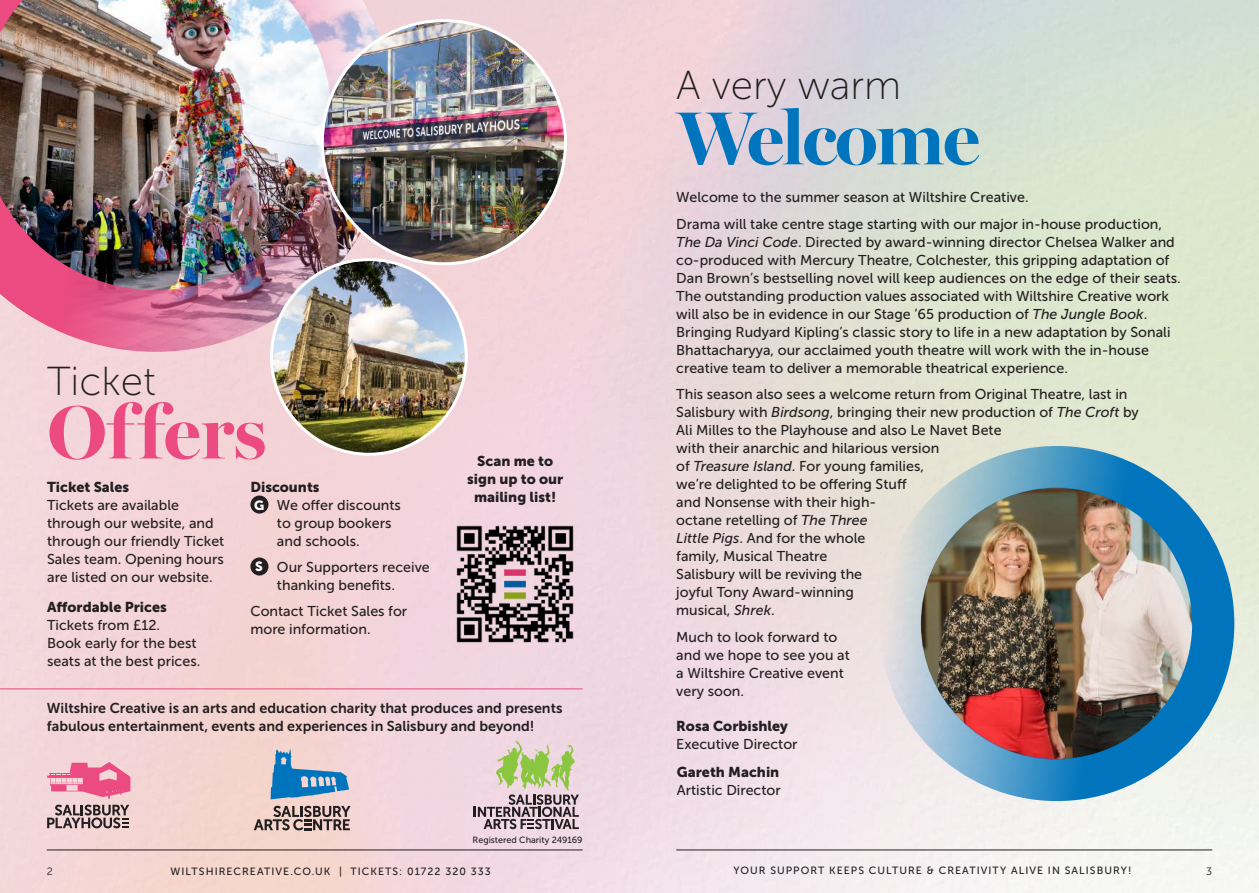
<style>
.page{position:relative;width:1259px;height:893px;background:#fff}
.page>*{position:absolute;margin:0;border:0;box-sizing:border-box;transform-origin:0 0}
.t1{font:700 75.6px "Miller Banner";letter-spacing:-.025em;color:#0075bd}
.t2{font:700 75.6px "Miller Banner";color:#eb4b81}
.t3{font:40.35px "Museo Sans 100";color:#231f20}
.t4{font:14.25px/18px "Museo Sans 500";color:#231f20}
.t5{font:14.25px/18px "Museo Sans 700";color:#231f20}
.t6{font:14.25px/18px "Museo Sans 900";color:#231f20;text-align:center}
.t7{font:10.65px "Museo Sans 300";color:#231f20}
.t8{font:10.5px "Museo Sans 500";letter-spacing:.1em;color:#231f20}
.t9{font:9px "Museo Sans 500";color:#231f20}
.s1{font-family:"Museo Sans 900";font-size:13.2px;color:#fff}
.s2{font-style:italic}
</style>
<div class="page">
<img style="left:0;top:0;width:1259px;height:893px">
<img style="left:0;top:0;width:393px;height:352px">
<div style="left:250px;top:495px;width:18px;height:19px;background:#231f20;border-radius:50%"></div>
<div style="left:250px;top:557px;width:18px;height:18px;background:#231f20;border-radius:50%"></div>
<img style="left:444px;top:513px;width:142px;height:142px">
<img style="left:921px;top:488px;width:272px;height:272px;border-radius:136px">
<div style="left:879px;top:446px;width:355px;height:355px;border:42px solid #0075bd;border-radius:50%"></div>
<img style="left:271px;top:260px;width:195px;height:194px;border-radius:97px">
<img style="left:322px;top:21px;width:243px;height:243px;border-radius:122px">
<hr style="left:0;top:688px;width:583px;height:1px;background:#eb4b81">
<hr style="left:47px;top:850px;width:536px;height:1px;background:#231f20">
<hr style="left:676px;top:850px;width:536px;height:1px;background:#231f20">
<svg style="left:254px;top:806px;width:97px;height:24px;background:#a08b87"></svg>
<svg style="left:271px;top:749px;width:78px;height:50px;background:#7fa7c7"></svg>
<svg style="left:474px;top:740px;width:105px;height:89px;background:#c0b9a8"></svg>
<svg style="left:47px;top:805px;width:82px;height:23px;background:#9b8889"></svg>
<svg style="left:47px;top:762px;width:83px;height:37px;background:#ee8daa"></svg>
<h2 class="t3" style="left:47px;top:359px;width:110px">Ticket</h2>
<h1 class="t2" style="left:47px;top:371px;width:221px">Offers</h1>
<p class="t6" style="left:47px;top:478px;width:84px">Ticket Sales</p>
<p class="t4" style="left:47px;top:496px;width:179px">Tickets are available through our website, and through our friendly Ticket<br>Sales team. Opening hours are listed on our website.</p>
<p class="t6" style="left:47px;top:598px;width:121px">Affordable Prices</p>
<p class="t4" style="left:47px;top:616px;width:155px">Tickets from £12.<br>Book early for the best seats at the best prices.</p>
<p class="t6" style="left:250px;top:478px;width:71px">Discounts</p>
<p class="t4" style="left:277px;top:496px;width:125px;text-indent:-23px"><span class="s1">G</span> We offer discounts to group bookers and schools.</p>
<p class="t4" style="left:277px;top:558px;width:154px;text-indent:-22px"><span class="s1">S</span> Our Supporters receive thanking benefits.</p>
<p class="t4" style="left:250px;top:602px;width:158px">Contact Ticket Sales for more information.</p>
<p class="t6" style="left:467px;top:452px;width:98px">Scan me to sign up to our mailing list!</p>
<p class="t5" style="left:47px;top:699px;width:517px">Wiltshire Creative is an arts and education charity that produces and presents fabulous entertainment, events and experiences in Salisbury and beyond!</p>
<p class="t9" style="left:472px;top:835px;width:112px">Registered Charity 249169</p>
<h2 class="t3" style="left:676px;top:63px;width:226px">A very warm</h2>
<h1 class="t1" style="left:676px;top:77px;width:305px">Welcome</h1>
<p class="t4" style="left:676px;top:184px;width:487px;line-height:26.5px">Welcome to the summer season at Wiltshire Creative.<br>Drama will take centre stage starting with our major in-house production,</p>
<p class="t4" style="left:676px;top:233px;width:506px"><span class="s2">The Da Vinci Code</span>. Directed by award-winning director Chelsea Walker and co-produced with Mercury Theatre, Colchester, this gripping adaptation of Dan Brown’s bestselling novel will keep audiences on the edge of their seats.<br>The outstanding production values associated with Wiltshire Creative work will also be in evidence in our Stage ’65 production of <span class="s2">The Jungle Book</span>.<br>Bringing Rudyard Kipling’s classic story to life in a new adaptation by Sonali Bhattacharyya, our acclaimed youth theatre will work with the in-house creative team to deliver a memorable theatrical experience.</p>
<p class="t4" style="left:676px;top:385px;width:464px">This season also sees a welcome return from Original Theatre, last in Salisbury with <span class="s2">Birdsong</span>, bringing their new production of <span class="s2">The Croft</span> by Ali Milles to the Playhouse and also Le Navet Bete<br>with their anarchic and hilarious version<br>of <span class="s2">Treasure Island</span>. For young families,<br>we’re delighted to be offering Stuff<br>and Nonsense with their high-<br>octane retelling of <span class="s2">The Three<br>Little Pigs</span>. And for the whole<br>family, Musical Theatre<br>Salisbury will be reviving the<br>joyful Tony Award-winning<br>musical, <span class="s2">Shrek</span>.</p>
<p class="t4" style="left:676px;top:628px;width:175px">Much to look forward to and we hope to see you at a Wiltshire Creative event very soon.</p>
<p class="t6" style="left:676px;top:717px;width:113px">Rosa Corbishley</p>
<p class="t4" style="left:676px;top:735px;width:123px">Executive Director</p>
<p class="t6" style="left:677px;top:763px;width:104px">Gareth Machin</p>
<p class="t4" style="left:677px;top:781px;width:105px">Artistic Director</p>
<p class="t7" style="left:47px;top:865px;width:8px">2</p>
<p class="t8" style="left:170px;top:865px;width:322px">WILTSHIRECREATIVE.CO.UK | TICKETS: 01722 320 333</p>
<p class="t8" style="left:733px;top:864px;width:399px">YOUR SUPPORT KEEPS CULTURE &amp; CREATIVITY ALIVE IN SALISBURY!</p>
<p class="t7" style="left:1206px;top:865px;width:7px">3</p>
</div>
